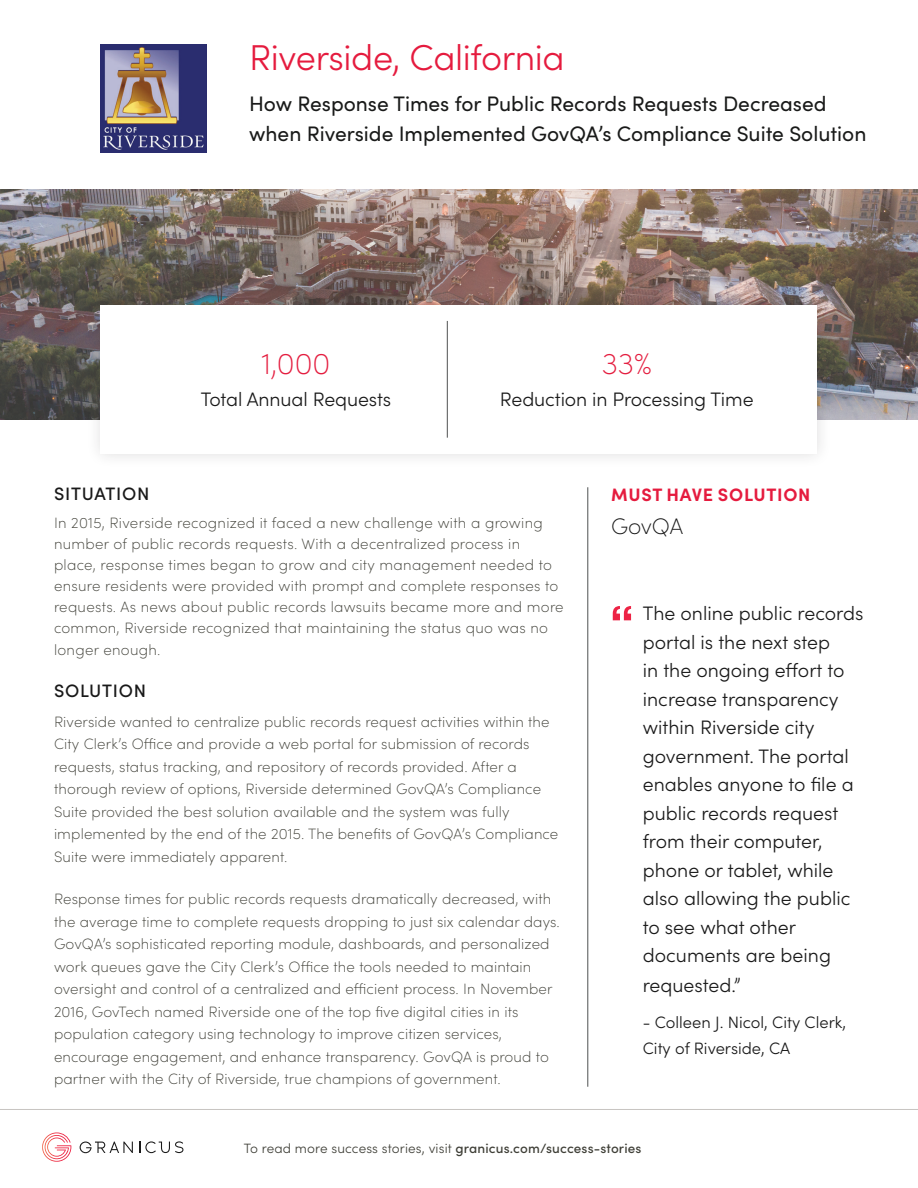
<style>
.page{position:relative;width:918px;height:1188px;background:#fff}
.page>*{position:absolute;margin:0;border:0;box-sizing:border-box;transform-origin:0 0}
.t1{font:300 36px "Sofia Pro";letter-spacing:-.01em;color:#e51b3e}
.t2{font:200 30px "Sofia Pro";color:#e41d3f}
.t3{font:200 22.5px "Sofia Pro";letter-spacing:-.01em;color:#191919}
.t4{font:21px/30px "Sofia Pro";color:#191a19}
.t5{font:300 19.5px/28.7px "Sofia Pro";color:#191919}
.t6{font:500 18px "Sofia Pro";letter-spacing:.04em;color:#191919}
.t7{font:700 18px "Sofia Pro";letter-spacing:.04em;color:#e51b3e}
.t8{font:300 16.5px/25.5px "Sofia Pro";color:#191919}
.t9{font:200 15px/22.5px "Sofia Pro";letter-spacing:.01em;color:#3f3f37}
.t10{font:300 13.5px "Sofia Pro";letter-spacing:.01em;color:#3f3f37}
.s1{font-weight:500}
</style>
<div class="page">
<img style="left:0;top:190px;width:918px;height:230px">
<hr style="left:588px;top:487px;width:1px;height:600px;background:#4f5151">
<svg style="left:613px;top:606px;width:18px;height:14px"></svg>
<svg style="left:42px;top:1132px;width:29px;height:30px"></svg>
<svg style="left:80px;top:1142px;width:53px;height:11px"></svg>
<svg style="left:139px;top:1141px;width:44px;height:12px"></svg>
<hr style="left:0;top:1109px;width:918px;height:1px;background:#c7c4c1">
<div style="left:85px;top:290px;width:748px;height:179px;background:#231f20;opacity:.15"></div>
<div style="left:101px;top:305px;width:716px;height:149px;background:#fff"></div>
<hr style="left:447px;top:321px;width:1px;height:117px;background:#4f5151">
<img style="left:101px;top:45px;width:106px;height:108px">
<h1 class="t1" style="left:249px;top:32px;width:317px">Riverside, California</h1>
<h3 class="t4" style="left:249px;top:87px;width:619px">How Response Times for Public Records Requests Decreased when Riverside Implemented GovQA’s Compliance Suite Solution</h3>
<h2 class="t2" style="left:262px;top:342px;width:70px">1,000</h2>
<h3 class="t5" style="left:201px;top:384px;width:192px">Total Annual Requests</h3>
<h2 class="t2" style="left:602px;top:342px;width:51px">33%</h2>
<h3 class="t5" style="left:500px;top:384px;width:255px">Reduction in Processing Time</h3>
<p class="t6" style="left:54px;top:481px;width:97px">SITUATION</p>
<p class="t9" style="left:54px;top:511px;width:511px;line-height:21px">In 2015, Riverside recognized it faced a new challenge with a growing number of public records requests. With a decentralized process in place, response times began to grow and city management needed to ensure residents were provided with prompt and complete responses to requests. As news about public records lawsuits became more and more common, Riverside recognized that maintaining the status quo was no</p>
<p class="t9" style="left:54px;top:638px;width:108px">longer enough.</p>
<p class="t6" style="left:54px;top:678px;width:94px">SOLUTION</p>
<p class="t9" style="left:54px;top:709px;width:506px">Riverside wanted to centralize public records request activities within the City Clerk’s Office and provide a web portal for submission of records requests, status tracking, and repository of records provided. After a thorough review of options, Riverside determined GovQA’s Compliance Suite provided the best solution available and the system was fully implemented by the end of the 2015. The benefits of GovQA’s Compliance Suite were immediately apparent.</p>
<p class="t9" style="left:54px;top:887px;width:507px">Response times for public records requests dramatically decreased, with the average time to complete requests dropping to just six calendar days.<br>GovQA’s sophisticated reporting module, dashboards, and personalized work queues gave the City Clerk’s Office the tools needed to maintain oversight and control of a centralized and efficient process. In November 2016, GovTech named Riverside one of the top five digital cities in its population category using technology to improve citizen services, encourage engagement, and enhance transparency. GovQA is proud to partner with the City of Riverside, true champions of government.</p>
<p class="t7" style="left:611px;top:481px;width:201px">MUST HAVE SOLUTION</p>
<h3 class="t3" style="left:611px;top:510px;width:74px">GovQA</h3>
<p class="t5" style="left:643px;top:598px;width:222px">The online public records portal is the next step<br>in the ongoing effort to increase transparency within Riverside city government. The portal enables anyone to file a public records request from their computer, phone or tablet, while also allowing the public to see what other documents are being requested.”</p>
<p class="t8" style="left:643px;top:1009px;width:205px">- Colleen J. Nicol, City Clerk,<br>City of Riverside, CA</p>
<p class="t10" style="left:244px;top:1138px;width:399px">To read more success stories, visit <span class="s1">granicus.com/success-stories</span></p>
</div>
